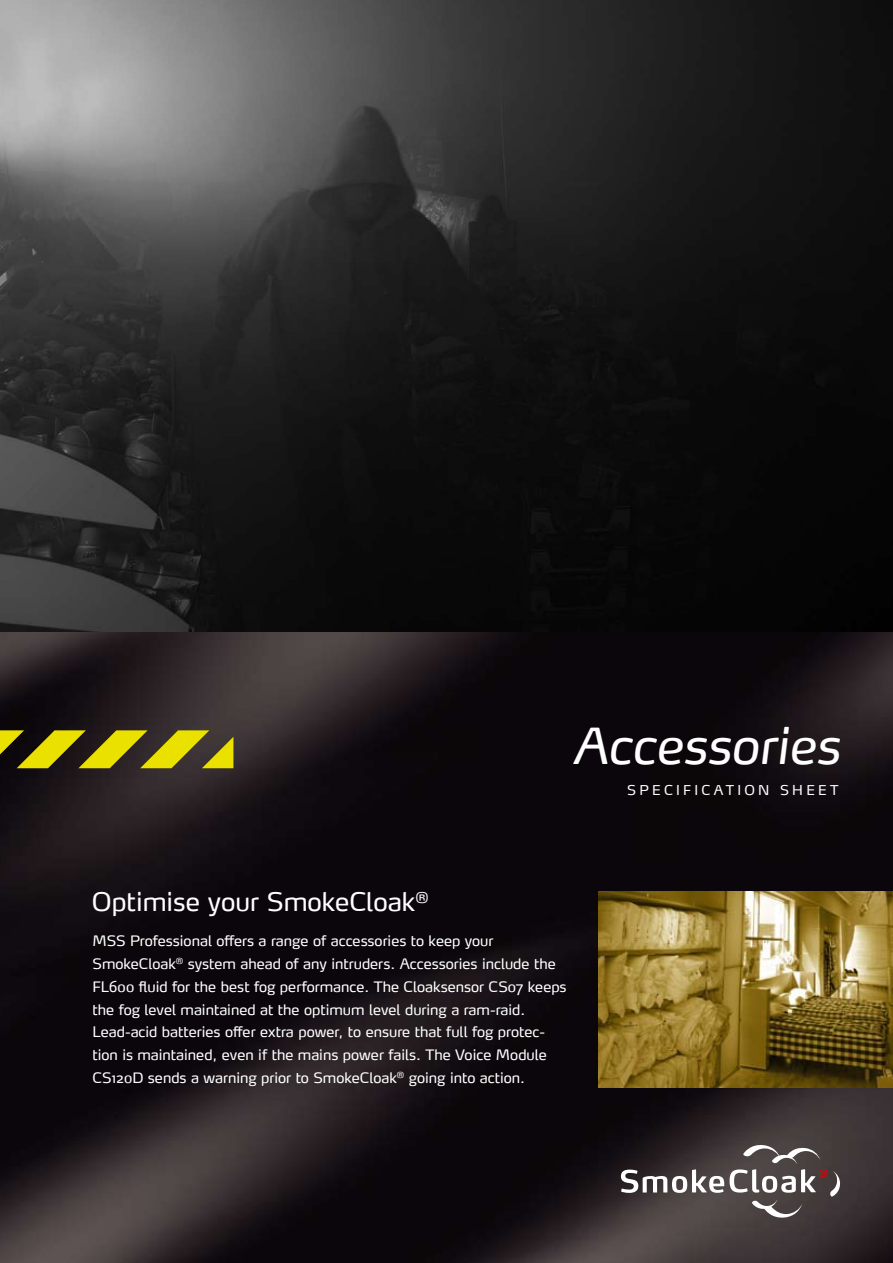
<style>
.page{position:relative;width:893px;height:1263px;background:#fff}
.page>*{position:absolute;margin:0;border:0;box-sizing:border-box;transform-origin:0 0}
.t1{font:italic 49.5px "Max";color:#fff}
.t2{font:25.5px "Max";color:#fff}
.t3{font:14.4px/22.8px "Max";color:#fff}
.t4{font:13.5px "Max";letter-spacing:.24em;color:#fff}
</style>
<div class="page">
<img style="left:0;top:0;width:893px;height:1263px">
<svg style="left:0;top:730px;width:233px;height:38px;background:#857d11"></svg>
<svg style="left:621px;top:1169px;width:103px;height:24px"></svg>
<svg style="left:730px;top:1145px;width:110px;height:72px;background:#696160"></svg>
<img style="left:598px;top:891px;width:295px;height:196px">
<h2 class="t2" style="left:92px;top:886px;width:338px">Optimise your SmokeCloak<sup>®</sup></h2>
<h1 class="t1" style="left:573px;top:715px;width:269px">Accessories</h1>
<p class="t4" style="left:627px;top:782px;width:213px">SPECIFICATION SHEET</p>
<p class="t3" style="left:92px;top:929px;width:476px">MSS Professional offers a range of accessories to keep your SmokeCloak<sup>®</sup> system ahead of any intruders. Accessories include the FL600 fluid for the best fog performance. The Cloaksensor CS07 keeps the fog level maintained at the optimum level during a ram-raid.<br>Lead-acid batteries offer extra power, to ensure that full fog protec&shy;tion is maintained, even if the mains power fails. The Voice Module CS120D sends a warning prior to SmokeCloak<sup>®</sup> going into action.</p>
</div>
